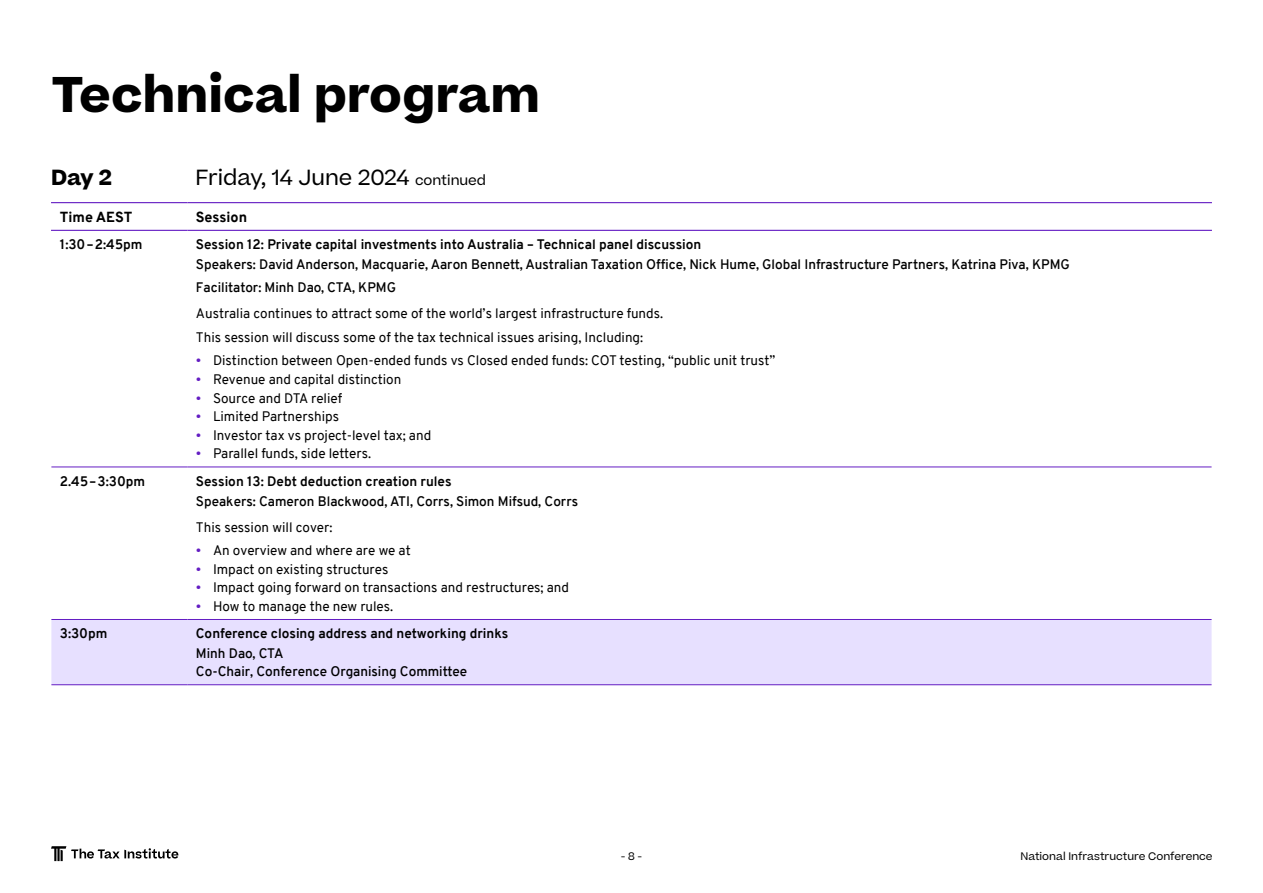
<style>
.page{position:relative;width:1263px;height:893px;background:#fff}
.page>*{position:absolute;margin:0;border:0;box-sizing:border-box;transform-origin:0 0}
.t1{font:700 48px "Beatrice";color:#000}
.t2{font:21px "Beatrice";color:#000}
.t3{font:700 21px "Beatrice";color:#000}
.t4{font:800 14.25px "Overpass";color:#000}
.t5{font:13.5px/24.5px "Overpass";color:#000}
.t6{font:600 13.5px/22.2px "Overpass";color:#000}
.t7{font:700 13.5px "Overpass";color:#000}
.t8{font:10.5px "Beatrice";color:#000}
.s1{font-size:13.5px}
.s2{color:#641dc3}
</style>
<div class="page">
<div style="left:51px;top:620px;width:1160px;height:64px;background:#e7e0ff"></div>
<hr style="left:51px;top:684px;width:136px;height:1px;background:#641dc3">
<hr style="left:187px;top:684px;width:1024px;height:1px;background:#641dc3">
<hr style="left:51px;top:202px;width:136px;height:1px;background:#641dc3">
<hr style="left:51px;top:467px;width:136px;height:1px;background:#641dc3">
<hr style="left:51px;top:619px;width:136px;height:1px;background:#641dc3">
<hr style="left:51px;top:230px;width:136px;height:1px;background:#641dc3">
<hr style="left:187px;top:202px;width:1025px;height:1px;background:#641dc3">
<hr style="left:187px;top:230px;width:1025px;height:1px;background:#641dc3">
<hr style="left:187px;top:467px;width:1024px;height:1px;background:#641dc3">
<hr style="left:187px;top:619px;width:1024px;height:1px;background:#641dc3">
<svg style="left:51px;top:846px;width:127px;height:15px"></svg>
<h1 class="t1" style="left:51px;top:61px;width:490px">Technical program</h1>
<h2 class="t3" style="left:51px;top:163px;width:62px">Day 2</h2>
<h2 class="t2" style="left:196px;top:164px;width:292px">Friday, 14 June 2024 <span class="s1">continued</span></h2>
<p class="t4" style="left:60px;top:207px;width:74px">Time AEST</p>
<p class="t4" style="left:196px;top:207px;width:53px">Session</p>
<p class="t7" style="left:60px;top:235px;width:84px">1:30–2:45pm</p>
<p class="t7" style="left:196px;top:235px;width:507px">Session 12: Private capital investments into Australia – Technical panel discussion</p>
<p class="t6" style="left:196px;top:254px;width:875px">Speakers: David Anderson, Macquarie, Aaron Bennett, Australian Taxation Office, Nick Hume, Global Infrastructure Partners, Katrina Piva, KPMG<br>Facilitator: Minh Dao, CTA, KPMG</p>
<p class="t5" style="left:196px;top:301px;width:469px">Australia continues to attract some of the world’s largest infrastructure funds.<br>This session will discuss some of the tax technical issues arising, Including:</p>
<p class="t5" style="left:196px;top:348px;width:581px"><span class="s2">•</span> Distinction between Open-ended funds vs Closed ended funds: COT testing, “public unit trust”</p>
<p class="t5" style="left:196px;top:367px;width:207px"><span class="s2">•</span> Revenue and capital distinction</p>
<p class="t5" style="left:196px;top:386px;width:148px"><span class="s2">•</span> Source and DTA relief</p>
<p class="t5" style="left:196px;top:404px;width:145px"><span class="s2">•</span> Limited Partnerships</p>
<p class="t5" style="left:196px;top:423px;width:237px"><span class="s2">•</span> Investor tax vs project-level tax; and</p>
<p class="t5" style="left:196px;top:442px;width:177px"><span class="s2">•</span> Parallel funds, side letters.</p>
<p class="t7" style="left:60px;top:471px;width:87px">2.45–3:30pm</p>
<p class="t7" style="left:196px;top:471px;width:257px">Session 13: Debt deduction creation rules</p>
<p class="t6" style="left:196px;top:490px;width:384px">Speakers: Cameron Blackwood, ATI, Corrs, Simon Mifsud, Corrs</p>
<p class="t5" style="left:196px;top:515px;width:138px">This session will cover:</p>
<p class="t5" style="left:196px;top:538px;width:216px"><span class="s2">•</span> An overview and where are we at</p>
<p class="t5" style="left:196px;top:557px;width:194px"><span class="s2">•</span> Impact on existing structures</p>
<p class="t5" style="left:196px;top:575px;width:375px"><span class="s2">•</span> Impact going forward on transactions and restructures; and</p>
<p class="t5" style="left:196px;top:594px;width:199px"><span class="s2">•</span> How to manage the new rules.</p>
<p class="t7" style="left:60px;top:624px;width:49px">3:30pm</p>
<p class="t7" style="left:196px;top:624px;width:314px">Conference closing address and networking drinks</p>
<p class="t6" style="left:196px;top:645px;width:273px;line-height:18px">Minh Dao, CTA<br>Co-Chair, Conference Organising Committee</p>
<p class="t8" style="left:621px;top:849px;width:23px">- 8 -</p>
<p class="t8" style="left:1020px;top:849px;width:194px">National Infrastructure Conference</p>
</div>
